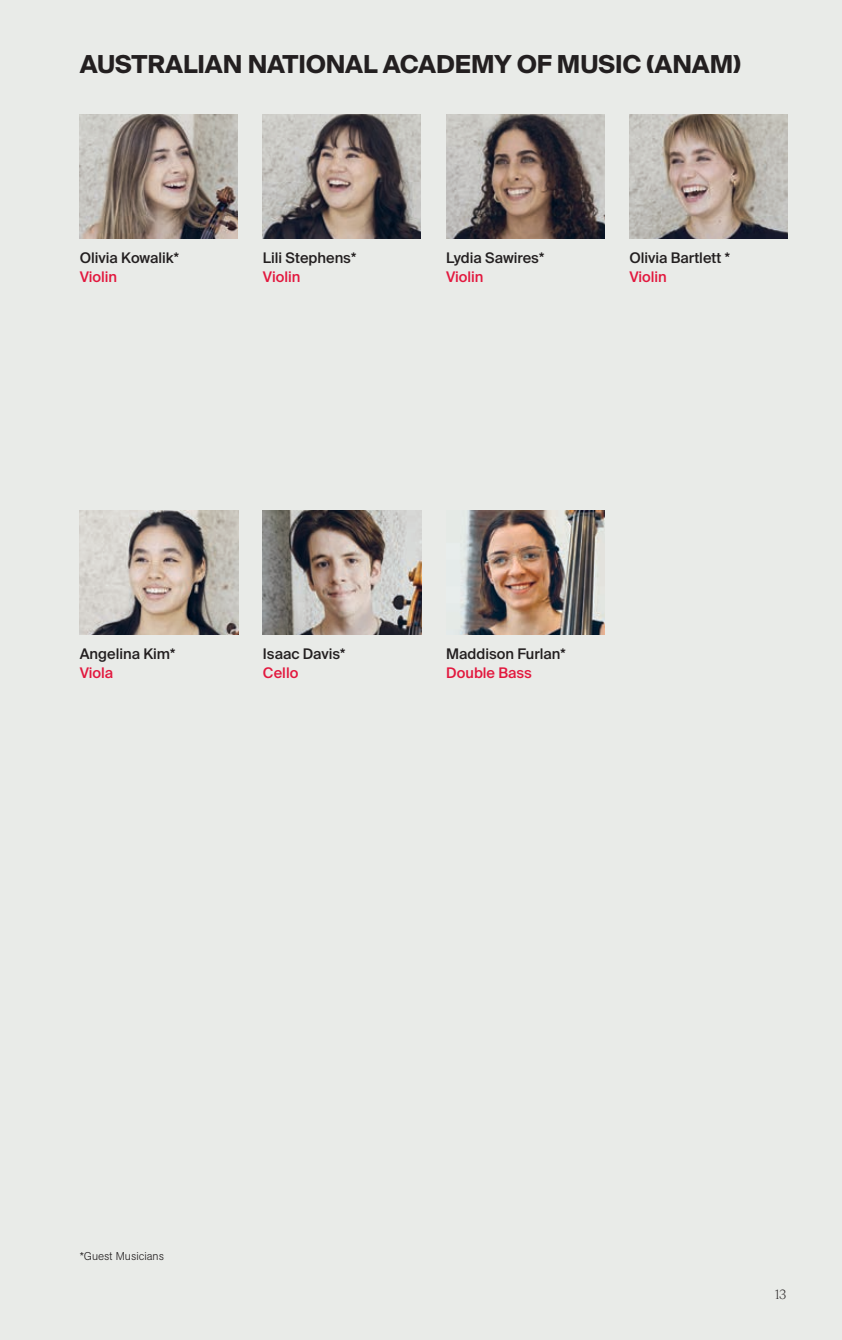
<style>
.page{position:relative;width:842px;height:1340px;background:#fff}
.page>*{position:absolute;margin:0;border:0;box-sizing:border-box;transform-origin:0 0}
.t1{font:700 24.75px "Suisse Intl";color:#231f20}
.t2{font:500 14.62px "Suisse Intl";color:#231f20}
.t3{font:500 14.62px "Suisse Intl";color:#e2183e}
.t4{font:300 13.5px "HW Cigars";color:#231f20}
.t5{font:300 11.25px "AG Book Std";color:#231f20}
</style>
<div class="page">
<div style="left:0;top:0;width:842px;height:1339px;background:#e9ebe8"></div>
<img style="left:80px;top:115px;width:158px;height:124px">
<img style="left:263px;top:115px;width:158px;height:124px">
<img style="left:446px;top:115px;width:158px;height:124px">
<img style="left:629px;top:115px;width:159px;height:124px">
<img style="left:80px;top:510px;width:158px;height:124px">
<img style="left:263px;top:510px;width:158px;height:124px">
<img style="left:459px;top:510px;width:146px;height:124px">
<h1 class="t1" style="left:80px;top:50px;width:663px">AUSTRALIAN NATIONAL ACADEMY OF MUSIC (ANAM)</h1>
<p class="t2" style="left:80px;top:250px;width:101px">Olivia Kowalik*</p>
<p class="t3" style="left:80px;top:268px;width:39px">Violin</p>
<p class="t2" style="left:263px;top:250px;width:95px">Lili Stephens*</p>
<p class="t3" style="left:263px;top:268px;width:39px">Violin</p>
<p class="t2" style="left:446px;top:250px;width:100px">Lydia Sawires*</p>
<p class="t3" style="left:446px;top:268px;width:39px">Violin</p>
<p class="t2" style="left:629px;top:250px;width:102px">Olivia Bartlett *</p>
<p class="t3" style="left:629px;top:268px;width:39px">Violin</p>
<p class="t2" style="left:80px;top:645px;width:97px">Angelina Kim*</p>
<p class="t3" style="left:80px;top:664px;width:35px">Viola</p>
<p class="t2" style="left:263px;top:645px;width:84px">Isaac Davis*</p>
<p class="t3" style="left:263px;top:664px;width:37px">Cello</p>
<p class="t2" style="left:446px;top:645px;width:121px">Maddison Furlan*</p>
<p class="t3" style="left:446px;top:664px;width:87px">Double Bass</p>
<p class="t5" style="left:80px;top:1249px;width:86px">*Guest Musicians</p>
<p class="t4" style="left:775px;top:1285px;width:13px">13</p>
</div>
